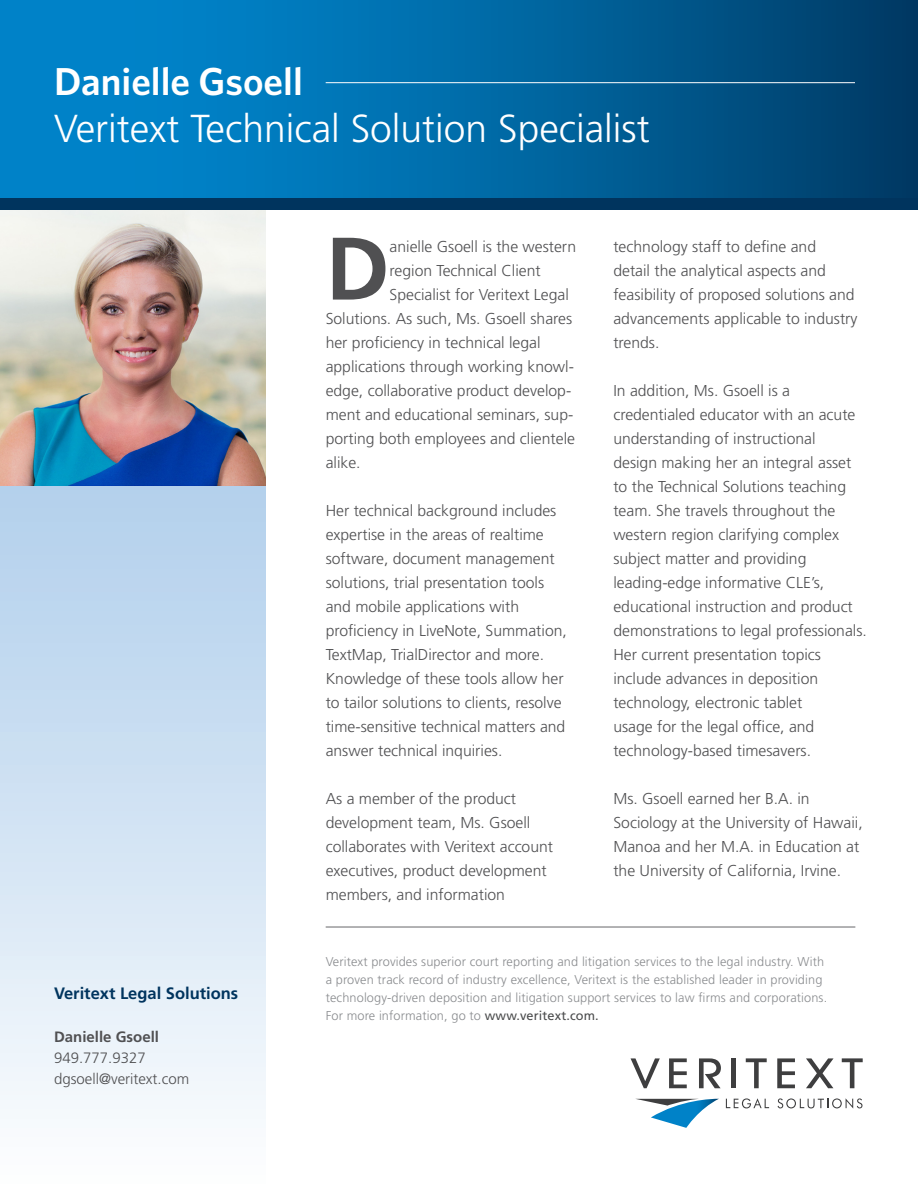
<style>
.page{position:relative;width:918px;height:1188px;background:#fff}
.page>*{position:absolute;margin:0;border:0;box-sizing:border-box;transform-origin:0 0}
.t1{font:700 88.5px "Frutiger LT Std";color:#505052}
.t2{font:300 39px "Frutiger LT Std";color:#fff}
.t3{font:600 39px "Whitney";color:#fff}
.t4{font:700 16.5px "Frutiger LT Std";color:#00345e}
.t5{font:300 15.75px/24px "Frutiger LT Std";color:#505052}
.t6{font:300 15px "Frutiger LT Std";color:#505052}
.t7{font:700 15px "Frutiger LT Std";color:#505052}
.t8{font:300 12.75px/18px "Frutiger LT Std";letter-spacing:.01em;color:#8a8c8f}
.s1{font-weight:400;color:#4b4c4d}
</style>
<div class="page">
<svg style="left:0;top:486px;width:266px;height:623px;background:#d1e2f3"></svg>
<svg style="left:0;top:0;width:918px;height:198px;background:#0068a3"></svg>
<hr style="left:326px;top:82px;width:529px;height:1px;background:#fff">
<hr style="left:326px;top:927px;width:529px;height:1px;background:#67676a">
<svg style="left:636px;top:1099px;width:83px;height:29px"></svg>
<svg style="left:631px;top:1058px;width:29px;height:30px"></svg>
<svg style="left:669px;top:1058px;width:18px;height:30px"></svg>
<svg style="left:699px;top:1058px;width:22px;height:30px"></svg>
<hr style="left:732px;top:1058px;width:4px;height:30px;background:#3e3e3f">
<svg style="left:777px;top:1058px;width:18px;height:30px"></svg>
<svg style="left:806px;top:1058px;width:28px;height:30px"></svg>
<svg style="left:746px;top:1058px;width:21px;height:30px"></svg>
<svg style="left:842px;top:1058px;width:21px;height:30px"></svg>
<svg style="left:726px;top:1098px;width:43px;height:10px"></svg>
<svg style="left:778px;top:1098px;width:85px;height:11px"></svg>
<img style="left:0;top:210px;width:266px;height:276px">
<div style="left:0;top:198px;width:918px;height:12px;background:#00345e"></div>
<p class="t3" style="left:54px;top:56px;width:250px">Danielle Gsoell</p>
<p class="t2" style="left:54px;top:107px;width:597px">Veritext Technical Solution Specialist</p>
<p class="t4" style="left:54px;top:984px;width:186px">Veritext Legal Solutions</p>
<p class="t7" style="left:54px;top:1028px;width:107px">Danielle Gsoell</p>
<p class="t6" style="left:54px;top:1049px;width:93px">949.777.9327</p>
<p class="t6" style="left:54px;top:1070px;width:137px">dgsoell@veritext.com</p>
<p class="t1" style="left:326px;top:217px;width:65px">D</p>
<p class="t5" style="left:390px;top:234px;width:188px">anielle Gsoell is the western</p>
<p class="t5" style="left:390px;top:258px;width:153px">region Technical Client</p>
<p class="t5" style="left:390px;top:282px;width:181px">Specialist for Veritext Legal</p>
<p class="t5" style="left:326px;top:306px;width:248px">Solutions. As such, Ms. Gsoell shares</p>
<p class="t5" style="left:326px;top:330px;width:216px">her proficiency in technical legal</p>
<p class="t5" style="left:326px;top:354px;width:250px">applications through working knowl-</p>
<p class="t5" style="left:326px;top:378px;width:247px">edge, collaborative product develop-</p>
<p class="t5" style="left:326px;top:402px;width:249px">ment and educational seminars, sup-</p>
<p class="t5" style="left:326px;top:426px;width:251px">porting both employees and clientele</p>
<p class="t5" style="left:326px;top:450px;width:36px">alike.</p>
<p class="t5" style="left:326px;top:498px;width:243px">Her technical background includes expertise in the areas of realtime software, document management solutions, trial presentation tools and mobile applications with proficiency in LiveNote, Summation, TextMap, TrialDirector and more.<br>Knowledge of these tools allow her to tailor solutions to clients, resolve time-sensitive technical matters and answer technical inquiries.</p>
<p class="t5" style="left:326px;top:786px;width:229px">As a member of the product development team, Ms. Gsoell collaborates with Veritext account executives, product development members, and information</p>
<p class="t5" style="left:613px;top:234px;width:246px">technology staff to define and<br>detail the analytical aspects and feasibility of proposed solutions and advancements applicable to industry trends.</p>
<p class="t5" style="left:613px;top:378px;width:255px">In addition, Ms. Gsoell is a credentialed educator with an acute understanding of instructional<br>design making her an integral asset to the Technical Solutions teaching team. She travels throughout the western region clarifying complex subject matter and providing leading-edge informative CLE’s, educational instruction and product demonstrations to legal professionals.<br>Her current presentation topics include advances in deposition technology, electronic tablet<br>usage for the legal office, and technology-based timesavers.</p>
<p class="t5" style="left:613px;top:786px;width:251px">Ms. Gsoell earned her B.A. in Sociology at the University of Hawaii, Manoa and her M.A. in Education at the University of California, Irvine.</p>
<p class="t8" style="left:326px;top:953px;width:503px">Veritext provides superior court reporting and litigation services to the legal industry. With a proven track record of industry excellence, Veritext is the established leader in providing technology-driven deposition and litigation support services to law firms and corporations.<br>For more information, go to <span class="s1">www.veritext.com.</span></p>
</div>
